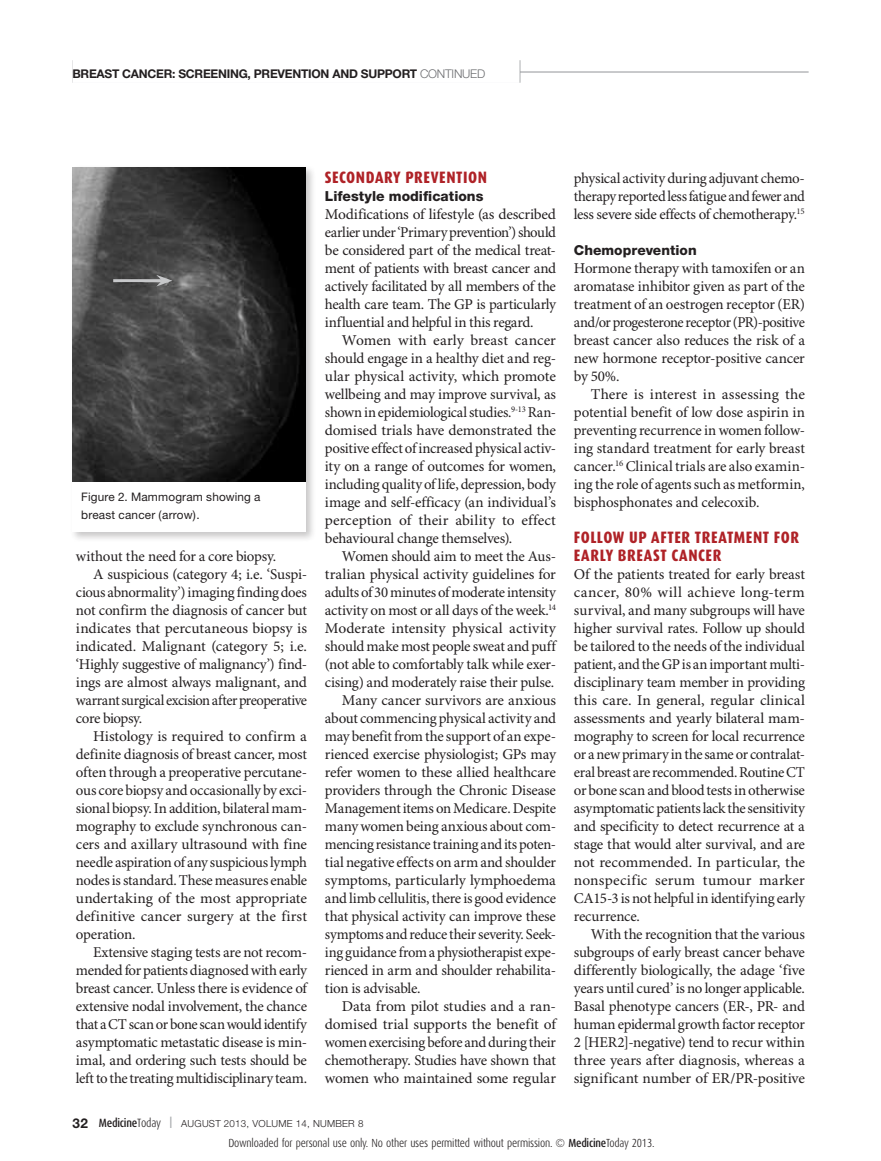
<style>
.page{position:relative;width:881px;height:1161px;background:#fff}
.page>*{position:absolute;margin:0;border:0;box-sizing:border-box;transform-origin:0 0}
.t1{font:800 16.5px/18px "Dax Condensed";letter-spacing:.035em;color:#af2227}
.t2{font:15px/18px "Minion Pro";letter-spacing:-.015em;color:#231f20;text-align:justify}
.t3{font:15px "Minion Pro";letter-spacing:.005em;color:#231f20}
.t4{font:15px "Minion Pro";letter-spacing:-.035em;color:#231f20}
.t5{font:800 13.8px "Helvetica Neue";color:#231f20}
.t6{font:700 12px "Helvetica Neue";letter-spacing:-.02em;color:#231f20}
.t7{font:500 12px "Dax Condensed";letter-spacing:-.02em;color:#231f20}
.t8{font:300 11.7px "Dax Condensed";letter-spacing:-.02em;color:#231f20}
.t9{font:11.7px/17.7px "Helvetica Neue";letter-spacing:.015em;color:#231f20}
.t10{font:11.7px "Helvetica";color:#000}
.t11{font:300 9.75px "Helvetica Neue";letter-spacing:.025em;color:#231f20}
.s1{font-weight:300;color:#6d6e71}
.s2{font-family:"Helvetica Neue";font-weight:700;font-size:13.5px}
.s3{font-weight:300}
.s4{font-weight:500}
</style>
<div class="page">
<hr style="left:72px;top:72px;width:736px;height:1px;background:#939598">
<div style="left:70px;top:165px;width:246px;height:378px;background:#231f20;opacity:.25"></div>
<div style="left:72px;top:167px;width:233px;height:364px;background:#fff"></div>
<img style="left:72px;top:168px;width:233px;height:314px">
<div style="left:72px;top:53px;width:447px;height:30px;background:#fff"></div>
<hr style="left:113px;top:279px;width:49px;height:3px;background:#c7c8ca">
<svg style="left:156px;top:275px;width:16px;height:11px"></svg>
<p class="t6" style="left:72px;top:67px;width:33px">BREAST</p>
<p class="t6" style="left:122px;top:67px;width:364px">CANCER: SCREENING, PREVENTION AND SUPPORT <span class="s1">CONTINUED</span></p>
<p class="t1" style="left:325px;top:168px;width:163px">SECONDARY PREVENTION</p>
<p class="t5" style="left:325px;top:187px;width:160px">Lifestyle modifications</p>
<p class="t2" style="left:325px;top:205px;width:232px">Modifications of lifestyle (as described earlier under ‘Primary prevention’) should be considered part of the medical treat&shy;ment of patients with breast cancer and actively facilitated by all members of the health care team. The GP is particularly influential and helpful in this regard.</p>
<p class="t2" style="left:325px;top:331px;width:232px;text-indent:17px">Women with early breast cancer should engage in a healthy diet and reg&shy;ular physical activity, which promote wellbeing and may improve survival, as shown in epidemiological studies.<sup>9-13</sup> Ran&shy;domised trials have demonstrated the positive effect of increased physical activ&shy;ity on a range of outcomes for women, including quality of life, depression, body image and self-efficacy (an individual’s perception of their ability to effect behavioural change themselves).</p>
<p class="t2" style="left:342px;top:547px;width:215px">Women should aim to meet the Aus-</p>
<p class="t2" style="left:325px;top:565px;width:232px">tralian physical activity guidelines for</p>
<p class="t2" style="left:325px;top:583px;width:232px">adults of 30 minutes of moderate intensity</p>
<p class="t2" style="left:325px;top:601px;width:232px">activity on most or all days of the week.<sup>14</sup></p>
<p class="t2" style="left:325px;top:619px;width:232px">Moderate intensity physical activity</p>
<p class="t2" style="left:325px;top:637px;width:232px">should make most people sweat and puff</p>
<p class="t2" style="left:325px;top:655px;width:232px">(not able to comfortably talk while exer-</p>
<p class="t2" style="left:325px;top:673px;width:231px">cising) and moderately raise their pulse.</p>
<p class="t2" style="left:342px;top:691px;width:215px">Many cancer survivors are anxious</p>
<p class="t2" style="left:325px;top:709px;width:232px">about commencing physical activity and</p>
<p class="t2" style="left:325px;top:727px;width:232px">may benefit from the support of an expe-</p>
<p class="t2" style="left:325px;top:745px;width:232px">rienced exercise physiologist; GPs may</p>
<p class="t2" style="left:325px;top:763px;width:232px">refer women to these allied healthcare</p>
<p class="t2" style="left:325px;top:781px;width:232px">providers through the Chronic Disease</p>
<p class="t2" style="left:325px;top:799px;width:232px">Management items on Medicare. Despite</p>
<p class="t2" style="left:325px;top:817px;width:232px">many women being anxious about com-</p>
<p class="t2" style="left:325px;top:835px;width:232px">mencing resistance training and its poten-</p>
<p class="t2" style="left:325px;top:853px;width:232px">tial negative effects on arm and shoulder</p>
<p class="t2" style="left:325px;top:871px;width:232px">symptoms, particularly lymphoedema</p>
<p class="t2" style="left:325px;top:889px;width:232px">and limb cellulitis, there is good evidence</p>
<p class="t2" style="left:325px;top:907px;width:232px">that physical activity can improve these</p>
<p class="t2" style="left:325px;top:925px;width:232px">symptoms and reduce their severity. Seek-</p>
<p class="t2" style="left:325px;top:943px;width:232px">ing guidance from a physiotherapist expe-</p>
<p class="t2" style="left:325px;top:961px;width:232px">rienced in arm and shoulder rehabilita-</p>
<p class="t2" style="left:325px;top:979px;width:97px">tion is advisable.</p>
<p class="t2" style="left:342px;top:997px;width:215px">Data from pilot studies and a ran-</p>
<p class="t2" style="left:325px;top:1015px;width:232px">domised trial supports the benefit of</p>
<p class="t2" style="left:325px;top:1033px;width:232px">women exercising before and during their</p>
<p class="t2" style="left:325px;top:1051px;width:232px">chemotherapy. Studies have shown that</p>
<p class="t2" style="left:325px;top:1069px;width:232px">women who maintained some regular</p>
<p class="t9" style="left:81px;top:488px;width:181px">Figure 2. Mammogram showing a breast cancer (arrow).</p>
<p class="t2" style="left:76px;top:547px;width:202px">without the need for a core biopsy.</p>
<p class="t2" style="left:93px;top:565px;width:215px">A suspicious (category 4; i.e. ‘Suspi-</p>
<p class="t2" style="left:76px;top:583px;width:232px">cious abnormality’) imaging finding does</p>
<p class="t2" style="left:76px;top:601px;width:232px">not confirm the diagnosis of cancer but</p>
<p class="t2" style="left:76px;top:619px;width:232px">indicates that percutaneous biopsy is</p>
<p class="t2" style="left:76px;top:637px;width:232px">indicated. Malignant (category 5; i.e.</p>
<p class="t2" style="left:76px;top:655px;width:232px">‘Highly suggestive of malignancy’) find-</p>
<p class="t2" style="left:76px;top:673px;width:232px">ings are almost always malignant, and</p>
<p class="t2" style="left:76px;top:691px;width:232px">warrant surgical excision after preoperative</p>
<p class="t4" style="left:76px;top:709px;width:68px">core biopsy.</p>
<p class="t2" style="left:93px;top:727px;width:215px">Histology is required to confirm a</p>
<p class="t2" style="left:76px;top:745px;width:232px">definite diagnosis of breast cancer, most</p>
<p class="t2" style="left:76px;top:763px;width:232px">often through a preoperative percutane-</p>
<p class="t2" style="left:76px;top:781px;width:232px">ous core biopsy and occasionally by exci-</p>
<p class="t2" style="left:76px;top:799px;width:232px">sional biopsy. In addition, bilateral mam-</p>
<p class="t2" style="left:76px;top:817px;width:232px">mography to exclude synchronous can-</p>
<p class="t3" style="left:76px;top:835px;width:232px">cers and axillary ultrasound with fine</p>
<p class="t2" style="left:76px;top:853px;width:232px">needle aspiration of any suspicious lymph</p>
<p class="t2" style="left:76px;top:871px;width:232px">nodes is standard. These measures enable</p>
<p class="t2" style="left:76px;top:889px;width:232px">undertaking of the most appropriate</p>
<p class="t2" style="left:76px;top:907px;width:232px">definitive cancer surgery at the first</p>
<p class="t2" style="left:76px;top:925px;width:61px">operation.</p>
<p class="t2" style="left:93px;top:943px;width:215px">Extensive staging tests are not recom-</p>
<p class="t2" style="left:76px;top:961px;width:232px">mended for patients diagnosed with early</p>
<p class="t2" style="left:76px;top:979px;width:232px">breast cancer. Unless there is evidence of</p>
<p class="t2" style="left:76px;top:997px;width:232px">extensive nodal involvement, the chance</p>
<p class="t2" style="left:76px;top:1015px;width:232px">that a CT scan or bone scan would identify</p>
<p class="t2" style="left:76px;top:1033px;width:232px">asymptomatic metastatic disease is min-</p>
<p class="t2" style="left:76px;top:1051px;width:232px">imal, and ordering such tests should be</p>
<p class="t2" style="left:76px;top:1069px;width:232px">left to the treating multidisciplinary team.</p>
<p class="t10" style="left:180px;top:1055px;width:253px">Copyright _Layout 1 17/01/12 1:43 PM Page 4</p>
<p class="t2" style="left:573px;top:169px;width:232px">physical activity during adjuvant chemo&shy;therapy reported less fatigue and fewer and less severe side effects of chemotherapy.<sup>15</sup></p>
<p class="t5" style="left:573px;top:241px;width:124px">Chemoprevention</p>
<p class="t2" style="left:573px;top:259px;width:232px">Hormone therapy with tamoxifen or an aromatase inhibitor given as part of the treatment of an oestrogen receptor (ER) and/or progesterone receptor (PR)-positive breast cancer also reduces the risk of a new hormone receptor-positive cancer by 50%.</p>
<p class="t2" style="left:573px;top:385px;width:232px;text-indent:17px">There is interest in assessing the potential benefit of low dose aspirin in preventing recurrence in women follow&shy;ing standard treatment for early breast cancer.<sup>16</sup> Clinical trials are also examin&shy;ing the role of agents such as metformin, bisphosphonates and celecoxib.</p>
<p class="t1" style="left:573px;top:528px;width:227px">FOLLOW UP AFTER TREATMENT FOR<br>EARLY BREAST CANCER</p>
<p class="t2" style="left:573px;top:565px;width:232px">Of the patients treated for early breast cancer, 80% will achieve long-term survival, and many subgroups will have higher survival rates. Follow up should be tailored to the needs of the individual patient, and the GP is an important multi&shy;disciplinary team member in providing this care. In general, regular clinical assessments and yearly bilateral mam&shy;mography to screen for local recurrence or a new primary in the same or contralat&shy;eral breast are recommended. Routine CT or bone scan and blood tests in otherwise asymptomatic patients lack the sensitivity and specificity to detect recurrence at a stage that would alter survival, and are not recommended. In particular, the nonspecific serum tumour marker CA15-3 is not helpful in identifying early recurrence.</p>
<p class="t2" style="left:573px;top:925px;width:232px;text-indent:17px">With the recognition that the various subgroups of early breast cancer behave differently biologically, the adage ‘five years until cured’ is no longer applicable.<br>Basal phenotype cancers (ER-, PR- and human epidermal growth factor receptor 2 [HER2]-negative) tend to recur within three years after diagnosis, whereas a significant number of ER/PR-positive</p>
<p class="t7" style="left:72px;top:1116px;width:90px"><span class="s2">32</span> Medicine<span class="s3">Today</span></p>
<p class="t11" style="left:181px;top:1117px;width:184px">AUGUST 2013, VOLUME 14, NUMBER 8</p>
<p class="t8" style="left:228px;top:1139px;width:427px">Downloaded for personal use only. No other uses permitted without permission. © <span class="s4">Medicine</span>Today 2013.</p>
</div>
